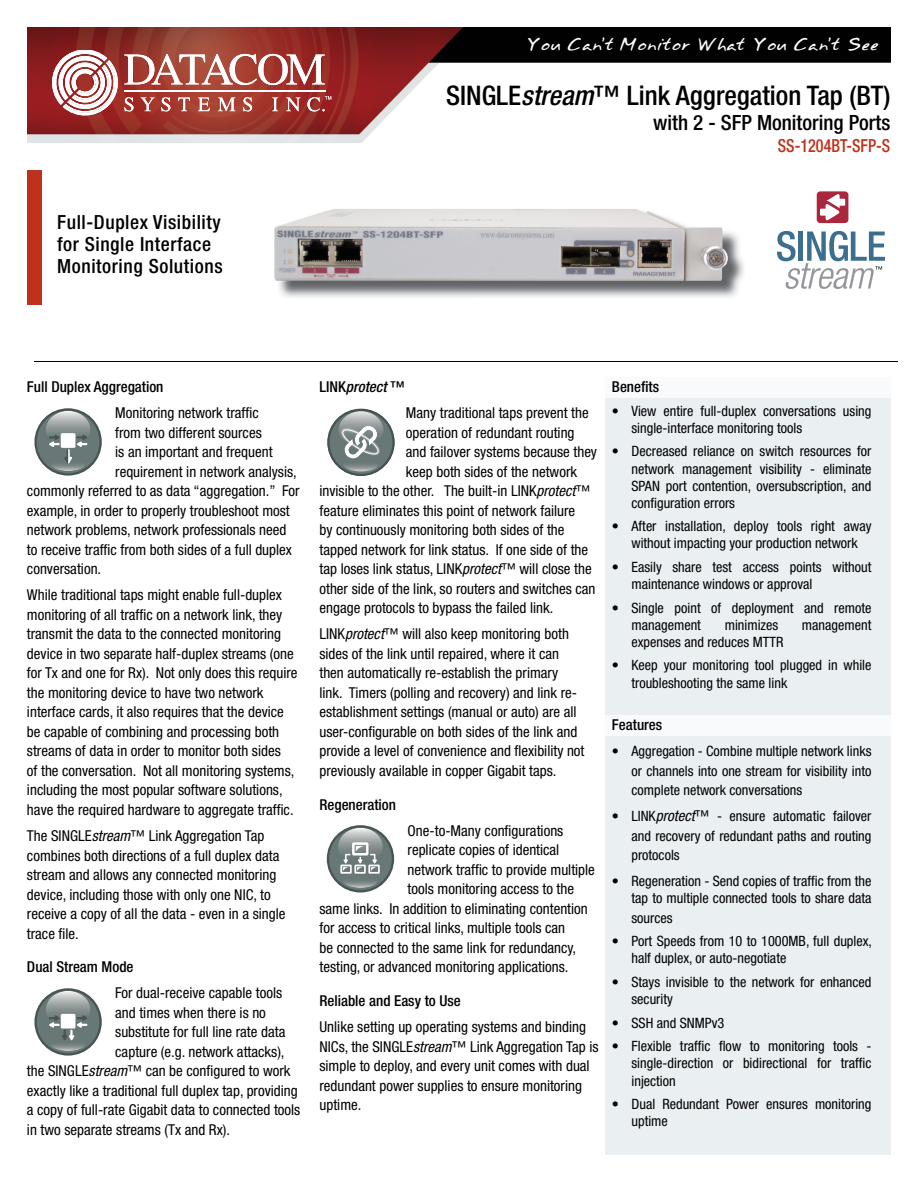
<style>
.page{position:relative;width:918px;height:1188px;background:#fff}
.page>*{position:absolute;margin:0;border:0;box-sizing:border-box;transform-origin:0 0}
.t1{font:500 condensed 27px "Helvetica Neue LT Std";color:#000}
.t2{font:500 condensed 21px "Helvetica Neue LT Std";color:#000}
.t3{font:500 condensed 19.5px/21.9px "Helvetica Neue LT Std";letter-spacing:.03em;color:#000}
.t4{font:500 condensed 18px "Helvetica Neue LT Std";color:#bf311a;scale:.9 1}
.t5{font:condensed 15px/19.5px "Helvetica Neue LT Std";color:#000}
.t6{font:500 condensed 15px "Helvetica Neue LT Std";color:#000}
.t7{font:15px "Annifont";letter-spacing:-.01em;color:#fff}
.t8{font:italic 500 condensed 15px "Helvetica Neue LT Std";color:#000}
.t9{font:condensed 14.25px/17.1px "Helvetica Neue LT Std";color:#000}
.s1{font-style:italic}
.s2{font-style:normal}
.s3{font-style:italic;font-size:15px}
.s4{font-size:15px}
</style>
<div class="page">
<img style="left:27px;top:27px;width:864px;height:116px">
<div style="left:27px;top:170px;width:15px;height:135px;background:#bf311a"></div>
<svg style="left:52px;top:50px;width:279px;height:65px"></svg>
<hr style="left:34px;top:361px;width:864px;height:1px;background:#000">
<img style="left:279px;top:232px;width:465px;height:66px">
<img style="left:274px;top:209px;width:366px;height:72px">
<img style="left:278px;top:211px;width:452px;height:70px">
<div style="left:605px;top:378px;width:286px;height:777px;background:#eaeff2"></div>
<div style="left:605px;top:715px;width:286px;height:20px;background:#f8fafb"></div>
<div style="left:605px;top:378px;width:286px;height:20px;background:#f8fafb"></div>
<svg style="left:327px;top:825px;width:67px;height:68px"></svg>
<div style="left:329px;top:827px;width:63px;height:63px;background:#677876;border-radius:50%"></div>
<svg style="left:338px;top:828px;width:45px;height:60px"></svg>
<svg style="left:34px;top:408px;width:68px;height:68px"></svg>
<div style="left:37px;top:411px;width:62px;height:62px;background:#677876;border-radius:50%"></div>
<svg style="left:46px;top:411px;width:45px;height:60px"></svg>
<svg style="left:34px;top:988px;width:68px;height:68px"></svg>
<div style="left:37px;top:991px;width:62px;height:62px;background:#677876;border-radius:50%"></div>
<svg style="left:46px;top:991px;width:45px;height:60px"></svg>
<img style="left:327px;top:409px;width:68px;height:67px">
<img style="left:330px;top:411px;width:62px;height:63px">
<img style="left:339px;top:411px;width:44px;height:32px">
<img style="left:344px;top:459px;width:34px;height:12px">
<svg style="left:342px;top:425px;width:37px;height:34px"></svg>
<div style="left:817px;top:191px;width:31px;height:32px;background:#aa273e;border-radius:4px"></div>
<svg style="left:777px;top:231px;width:108px;height:58px"></svg>
<svg style="left:820px;top:194px;width:25px;height:26px"></svg>
<h3 class="t3" style="left:57px;top:213px;width:167px">Full-Duplex Visibility for Single Interface<br>Monitoring Solutions</h3>
<p class="t7" style="left:525px;top:32px;width:355px">You Can’t Monitor What You Can’t See</p>
<h1 class="t1" style="left:446px;top:85px;width:446px">SINGLE<span class="s1">stream</span>™ Link Aggregation Tap (BT)</h1>
<h2 class="t2" style="left:653px;top:115px;width:239px">with 2 - SFP Monitoring Ports</h2>
<p class="t4" style="left:778px;top:138px;width:126px">SS-1204BT-SFP-S</p>
<p class="t6" style="left:27px;top:381px;width:138px">Full Duplex Aggregation</p>
<p class="t5" style="left:115px;top:404px;width:145px">Monitoring network traffic</p>
<p class="t5" style="left:115px;top:424px;width:148px">from two different sources</p>
<p class="t5" style="left:115px;top:443px;width:159px">is an important and frequent</p>
<p class="t5" style="left:115px;top:463px;width:183px">requirement in network analysis,</p>
<p class="t5" style="left:27px;top:482px;width:274px">commonly referred to as data “aggregation.” For</p>
<p class="t5" style="left:27px;top:502px;width:264px">example, in order to properly troubleshoot most</p>
<p class="t5" style="left:27px;top:521px;width:261px">network problems, network professionals need</p>
<p class="t5" style="left:27px;top:541px;width:267px">to receive traffic from both sides of a full duplex</p>
<p class="t5" style="left:27px;top:560px;width:76px">conversation.</p>
<p class="t5" style="left:27px;top:587px;width:272px">While traditional taps might enable full-duplex monitoring of all traffic on a network link, they transmit the data to the connected monitoring device in two separate half-duplex streams (one for Tx and one for Rx). Not only does this require the monitoring device to have two network interface cards, it also requires that the device be capable of combining and processing both streams of data in order to monitor both sides<br>of the conversation. Not all monitoring systems, including the most popular software solutions, have the required hardware to aggregate traffic.</p>
<p class="t5" style="left:27px;top:827px;width:260px">The SINGLE<span class="s1">stream</span>™ Link Aggregation Tap combines both directions of a full duplex data stream and allows any connected monitoring device, including those with only one NIC, to receive a copy of all the data - even in a single trace file.</p>
<p class="t6" style="left:27px;top:961px;width:108px">Dual Stream Mode</p>
<p class="t5" style="left:115px;top:985px;width:168px">For dual-receive capable tools</p>
<p class="t5" style="left:115px;top:1004px;width:152px">and times when there is no</p>
<p class="t5" style="left:115px;top:1024px;width:172px">substitute for full line rate data</p>
<p class="t5" style="left:115px;top:1043px;width:171px">capture (e.g. network attacks),</p>
<p class="t5" style="left:27px;top:1063px;width:265px">the SINGLE<span class="s1">stream</span>™ can be configured to work</p>
<p class="t5" style="left:27px;top:1082px;width:272px">exactly like a traditional full duplex tap, providing</p>
<p class="t5" style="left:27px;top:1102px;width:275px">a copy of full-rate Gigabit data to connected tools</p>
<p class="t5" style="left:27px;top:1121px;width:205px">in two separate streams (Tx and Rx).</p>
<p class="t8" style="left:319px;top:381px;width:87px"><span class="s2">LINK</span>protect <span class="s2">™</span></p>
<p class="t5" style="left:406px;top:404px;width:184px">Many traditional taps prevent the</p>
<p class="t5" style="left:406px;top:424px;width:170px">operation of redundant routing</p>
<p class="t5" style="left:406px;top:443px;width:193px">and failover systems because they</p>
<p class="t5" style="left:406px;top:463px;width:173px">keep both sides of the network</p>
<p class="t5" style="left:319px;top:482px;width:272px">invisible to the other. The built-in LINK<span class="s1">protect</span>™</p>
<p class="t5" style="left:319px;top:502px;width:257px">feature eliminates this point of network failure</p>
<p class="t5" style="left:319px;top:521px;width:247px">by continuously monitoring both sides of the</p>
<p class="t5" style="left:319px;top:541px;width:270px">tapped network for link status. If one side of the</p>
<p class="t5" style="left:319px;top:560px;width:274px">tap loses link status, LINK<span class="s1">protect</span>™ will close the</p>
<p class="t5" style="left:319px;top:580px;width:278px">other side of the link, so routers and switches can</p>
<p class="t5" style="left:319px;top:599px;width:235px">engage protocols to bypass the failed link.</p>
<p class="t5" style="left:319px;top:626px;width:267px">LINK<span class="s1">protect</span>™ will also keep monitoring both sides of the link until repaired, where it can then automatically re-establish the primary link. Timers (polling and recovery) and link re&shy;establishment settings (manual or auto) are all user-configurable on both sides of the link and provide a level of convenience and flexibility not previously available in copper Gigabit taps.</p>
<p class="t6" style="left:319px;top:799px;width:78px">Regeneration</p>
<p class="t5" style="left:408px;top:822px;width:157px">One-to-Many configurations</p>
<p class="t5" style="left:408px;top:841px;width:153px">replicate copies of identical</p>
<p class="t5" style="left:408px;top:861px;width:189px">network traffic to provide multiple</p>
<p class="t5" style="left:408px;top:880px;width:168px">tools monitoring access to the</p>
<p class="t5" style="left:319px;top:900px;width:270px">same links. In addition to eliminating contention</p>
<p class="t5" style="left:319px;top:919px;width:247px">for access to critical links, multiple tools can</p>
<p class="t5" style="left:319px;top:939px;width:258px">be connected to the same link for redundancy,</p>
<p class="t5" style="left:319px;top:958px;width:251px">testing, or advanced monitoring applications.</p>
<p class="t6" style="left:319px;top:995px;width:143px">Reliable and Easy to Use</p>
<p class="t5" style="left:319px;top:1018px;width:281px">Unlike setting up operating systems and binding NICs, the SINGLE<span class="s1">stream</span>™ Link Aggregation Tap is simple to deploy, and every unit comes with dual redundant power supplies to ensure monitoring uptime.</p>
<p class="t6" style="left:612px;top:381px;width:49px">Benefits</p>
<p class="t9" style="left:631px;top:403px;width:241px;text-indent:-20px">• View entire full-duplex conversations using single-interface monitoring tools</p>
<p class="t9" style="left:631px;top:444px;width:241px;text-align:justify;text-indent:-20px">• Decreased reliance on switch resources for network management visibility - eliminate SPAN port contention, oversubscription, and configuration errors</p>
<p class="t9" style="left:612px;top:519px;width:261px;text-align:center">• After installation, deploy tools right away without impacting your production network</p>
<p class="t9" style="left:631px;top:560px;width:241px;text-indent:-20px">• Easily share test access points without maintenance windows or approval</p>
<p class="t9" style="left:631px;top:600px;width:241px;text-indent:-20px">• Single point of deployment and remote management</p>
<p class="t9" style="left:725px;top:617px;width:55px">minimizes</p>
<p class="t9" style="left:802px;top:617px;width:71px">management</p>
<p class="t9" style="left:631px;top:634px;width:153px">expenses and reduces MTTR</p>
<p class="t9" style="left:631px;top:658px;width:241px;text-indent:-20px">• Keep your monitoring tool plugged in while troubleshooting the same link</p>
<p class="t6" style="left:612px;top:719px;width:52px">Features</p>
<p class="t9" style="left:631px;top:743px;width:241px;line-height:19.5px;text-align:justify;text-indent:-20px">• Aggregation - Combine multiple network links or channels into one stream for visibility into complete network conversations</p>
<p class="t9" style="left:631px;top:808px;width:241px;line-height:19.5px;text-align:justify;text-indent:-19px">• LINK<span class="s3">protect</span><span class="s4">™</span> - ensure automatic failover and recovery of redundant paths and routing protocols</p>
<p class="t9" style="left:612px;top:874px;width:261px;text-align:right">• Regeneration - Send copies of traffic from the tap to multiple connected tools to share data</p>
<p class="t9" style="left:631px;top:910px;width:43px">sources</p>
<p class="t9" style="left:631px;top:934px;width:242px;text-indent:-20px">• Port Speeds from 10 to 1000MB, full duplex, half duplex, or auto-negotiate</p>
<p class="t9" style="left:631px;top:975px;width:241px;text-indent:-20px">• Stays invisible to the network for enhanced security</p>
<p class="t9" style="left:612px;top:1015px;width:114px">• SSH and SNMPv3</p>
<p class="t9" style="left:631px;top:1039px;width:241px;text-align:justify;text-indent:-20px">• Flexible traffic flow to monitoring tools - single-direction or bidirectional for traffic injection</p>
<p class="t9" style="left:631px;top:1097px;width:241px;text-indent:-20px">• Dual Redundant Power ensures monitoring uptime</p>
</div>
